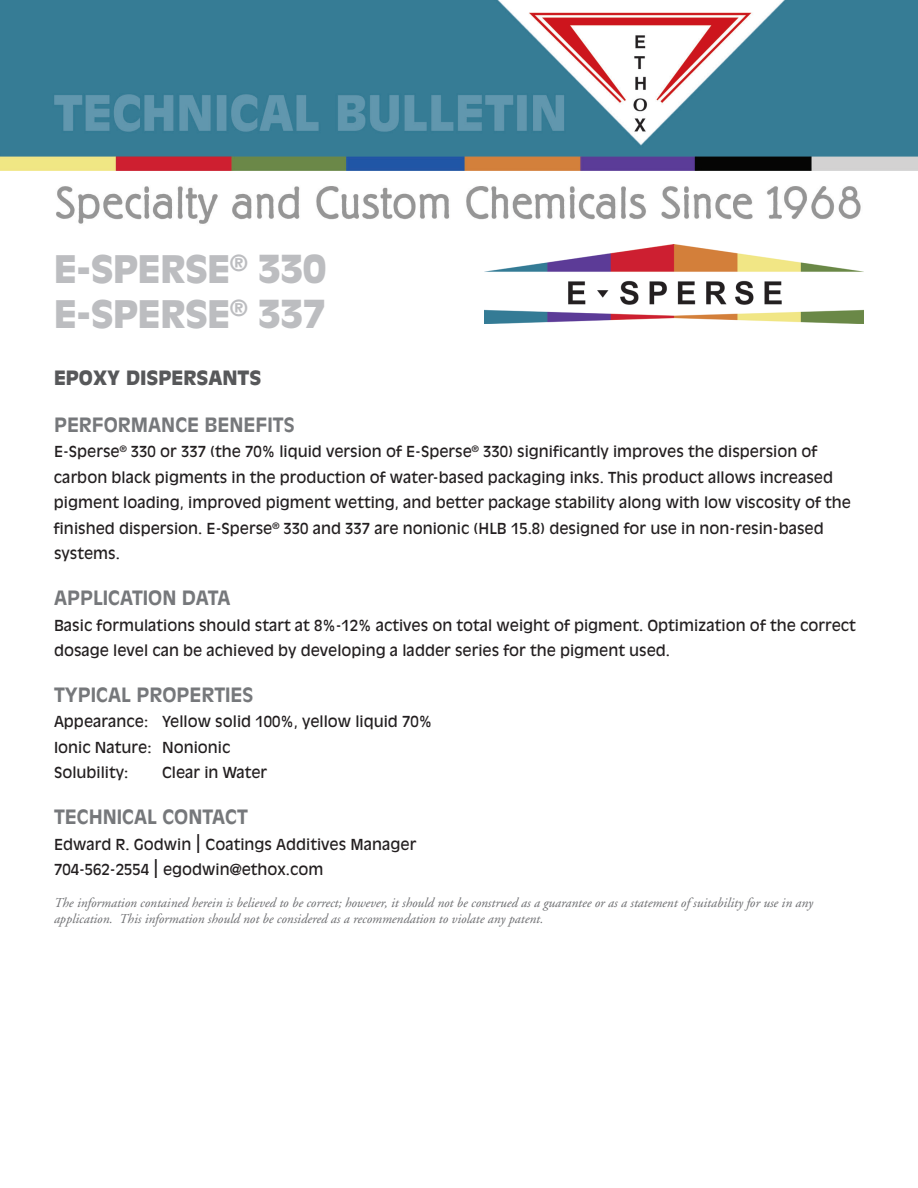
<style>
.page{position:relative;width:918px;height:1188px;background:#fff}
.page>*{position:absolute;margin:0;border:0;box-sizing:border-box;transform-origin:0 0}
.t1{font:900 37.5px/45px "Antique Olive";letter-spacing:-.01em;color:#bcbdc0}
.t2{font:700 19.5px "Antique Olive";color:#76787b}
.t3{font:900 19.5px "Antique Olive";color:#57585a}
.t4{font:15px/25.5px "Antique Olive";color:#231f20}
.t5{font:italic 13.5px/16.2px "Adobe Garamond";color:#6c6d70}
.s1{font-weight:300;font-size:25.5px}
</style>
<div class="page">
<img style="left:0;top:0;width:918px;height:324px">
<img style="left:485px;top:245px;width:379px;height:78px">
<h1 class="t1" style="left:54px;top:247px;width:274px">E-SPERSE<sup>®</sup> 330<br>E-SPERSE<sup>®</sup> 337</h1>
<h2 class="t3" style="left:54px;top:366px;width:209px">EPOXY DISPERSANTS</h2>
<h2 class="t2" style="left:54px;top:413px;width:242px">PERFORMANCE BENEFITS</h2>
<p class="t4" style="left:54px;top:439px;width:798px">E-Sperse<sup>®</sup> 330 or 337 (the 70% liquid version of E-Sperse<sup>®</sup> 330) significantly improves the dispersion of carbon black pigments in the production of water-based packaging inks. This product allows increased pigment loading, improved pigment wetting, and better package stability along with low viscosity of the finished dispersion. E-Sperse<sup>®</sup> 330 and 337 are nonionic (HLB 15.8) designed for use in non-resin-based systems.</p>
<h2 class="t2" style="left:54px;top:586px;width:178px">APPLICATION DATA</h2>
<p class="t4" style="left:54px;top:612px;width:803px">Basic formulations should start at 8%-12% actives on total weight of pigment. Optimization of the correct dosage level can be achieved by developing a ladder series for the pigment used.</p>
<h2 class="t2" style="left:54px;top:683px;width:201px">TYPICAL PROPERTIES</h2>
<p class="t4" style="left:54px;top:709px;width:380px">Appearance: Yellow solid 100%, yellow liquid 70%<br>Ionic Nature: Nonionic<br>Solubility:</p>
<p class="t4" style="left:162px;top:760px;width:107px">Clear in Water</p>
<h2 class="t2" style="left:54px;top:805px;width:195px">TECHNICAL CONTACT</h2>
<p class="t4" style="left:54px;top:832px;width:364px">Edward R. Godwin <span class="s1">I</span> Coatings Additives Manager<br>704-562-2554 <span class="s1">I</span> egodwin@ethox.com</p>
<p class="t5" style="left:54px;top:895px;width:761px">The information contained herein is believed to be correct; however, it should not be construed as a guarantee or as a statement of suitability for use in any application. This information should not be considered as a recommendation to violate any patent.</p>
</div>
